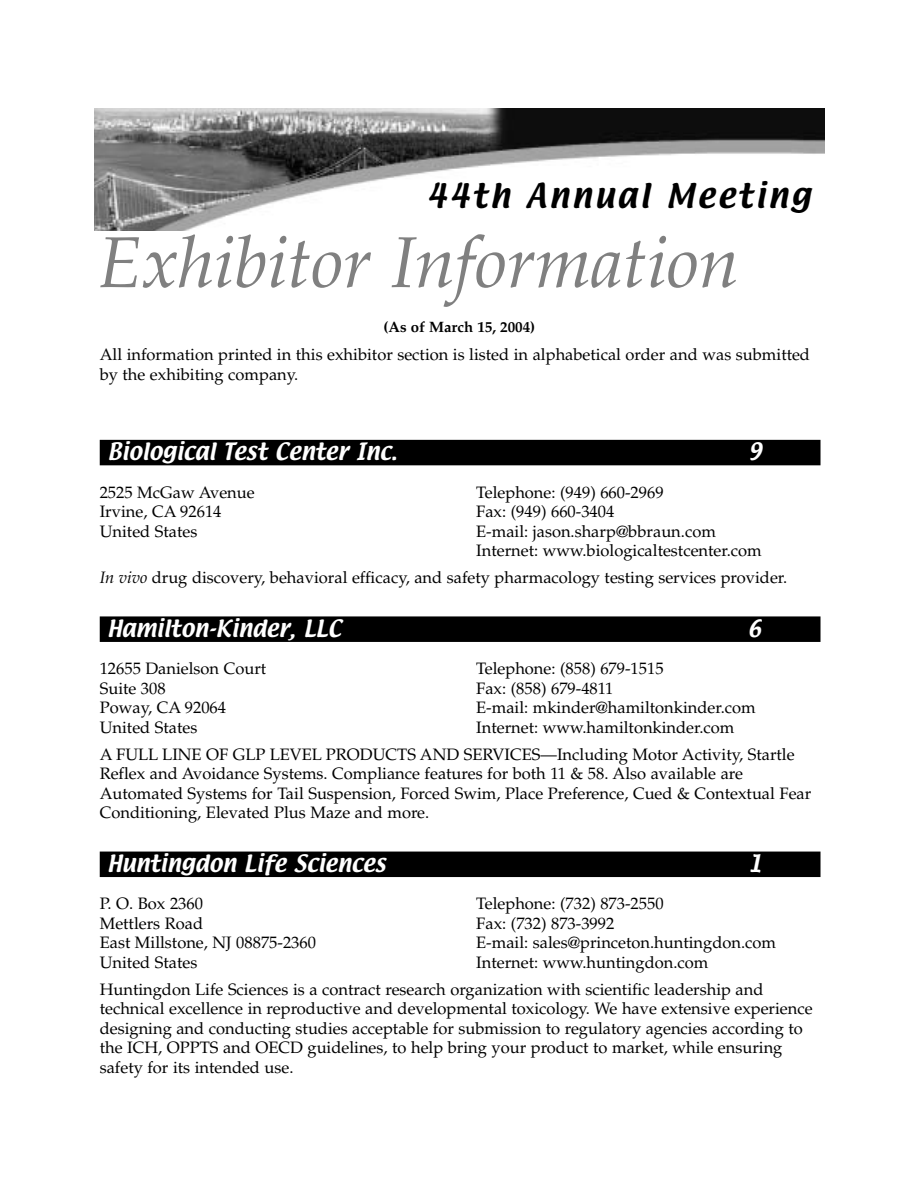
<style>
.page{position:relative;width:918px;height:1188px;background:#fff}
.page>*{position:absolute;margin:0;border:0;box-sizing:border-box;transform-origin:0 0}
.t1{font:italic 72px "Palatino";color:#808080}
.t2{font:30px "Textile";letter-spacing:.09em;color:#000}
.t3{font:21px "Textile";color:#fff}
.t4{font:16.5px/19.5px "Palatino";color:#000}
.t5{font:700 15px "Palatino";color:#000}
.s1{font-style:italic}
</style>
<div class="page">
<img style="left:94px;top:108px;width:730px;height:123px">
<div style="left:100px;top:440px;width:721px;height:25px;background:#000"></div>
<div style="left:100px;top:616px;width:721px;height:26px;background:#000"></div>
<div style="left:100px;top:852px;width:721px;height:25px;background:#000"></div>
<h2 class="t2" style="left:427px;top:183px;width:385px">44th Annual Meeting</h2>
<h1 class="t1" style="left:98px;top:234px;width:642px">Exhibitor Information</h1>
<p class="t5" style="left:383px;top:321px;width:153px">(As of March 15, 2004)</p>
<p class="t4" style="left:100px;top:347px;width:712px">All information printed in this exhibitor section is listed in alphabetical order and was submitted by the exhibiting company.</p>
<p class="t3" style="left:107px;top:442px;width:291px">Biological Test Center Inc.</p>
<p class="t3" style="left:748px;top:442px;width:16px">9</p>
<p class="t4" style="left:100px;top:484px;width:156px">2525 McGaw Avenue</p>
<p class="t4" style="left:476px;top:484px;width:189px">Telephone: (949) 660-2969</p>
<p class="t4" style="left:100px;top:504px;width:123px">Irvine, CA 92614</p>
<p class="t4" style="left:476px;top:504px;width:140px">Fax: (949) 660-3404</p>
<p class="t4" style="left:100px;top:523px;width:99px">United States</p>
<p class="t4" style="left:476px;top:523px;width:287px">E-mail: jason.sharp@bbraun.com<br>Internet: www.biologicaltestcenter.com</p>
<p class="t4" style="left:100px;top:570px;width:689px"><span class="s1">In vivo</span> drug discovery, behavioral efficacy, and safety pharmacology testing services provider.</p>
<p class="t3" style="left:107px;top:619px;width:235px">Hamilton-Kinder, LLC</p>
<p class="t3" style="left:748px;top:619px;width:16px">6</p>
<p class="t4" style="left:100px;top:661px;width:168px">12655 Danielson Court</p>
<p class="t4" style="left:476px;top:661px;width:189px">Telephone: (858) 679-1515</p>
<p class="t4" style="left:100px;top:680px;width:67px">Suite 308</p>
<p class="t4" style="left:476px;top:680px;width:139px">Fax: (858) 679-4811</p>
<p class="t4" style="left:100px;top:700px;width:128px">Poway, CA 92064</p>
<p class="t4" style="left:476px;top:700px;width:281px">E-mail: mkinder@hamiltonkinder.com</p>
<p class="t4" style="left:100px;top:719px;width:99px">United States</p>
<p class="t4" style="left:100px;top:716px;width:696px;line-height:27px;text-indent:377px">Internet: www.hamiltonkinder.com<br>A FULL LINE OF GLP LEVEL PRODUCTS AND SERVICES—Including Motor Activity, Startle</p>
<p class="t4" style="left:100px;top:766px;width:713px">Reflex and Avoidance Systems. Compliance features for both 11 &amp; 58. Also available are<br>Automated Systems for Tail Suspension, Forced Swim, Place Preference, Cued &amp; Contextual Fear<br>Conditioning, Elevated Plus Maze and more.</p>
<p class="t3" style="left:107px;top:854px;width:280px">Huntingdon Life Sciences</p>
<p class="t3" style="left:748px;top:854px;width:16px">1</p>
<p class="t4" style="left:100px;top:896px;width:105px">P. O. Box 2360</p>
<p class="t4" style="left:476px;top:896px;width:189px">Telephone: (732) 873-2550</p>
<p class="t4" style="left:100px;top:915px;width:105px">Mettlers Road</p>
<p class="t4" style="left:476px;top:915px;width:140px">Fax: (732) 873-3992</p>
<p class="t4" style="left:100px;top:935px;width:218px">East Millstone, NJ 08875-2360</p>
<p class="t4" style="left:476px;top:935px;width:301px">E-mail: sales@princeton.huntingdon.com</p>
<p class="t4" style="left:100px;top:954px;width:99px">United States</p>
<p class="t4" style="left:100px;top:951px;width:665px;line-height:27px;text-indent:377px">Internet: www.huntingdon.com<br>Huntingdon Life Sciences is a contract research organization with scientific leadership and</p>
<p class="t4" style="left:100px;top:1001px;width:714px">technical excellence in reproductive and developmental toxicology. We have extensive experience designing and conducting studies acceptable for submission to regulatory agencies according to the ICH, OPPTS and OECD guidelines, to help bring your product to market, while ensuring safety for its intended use.</p>
</div>
